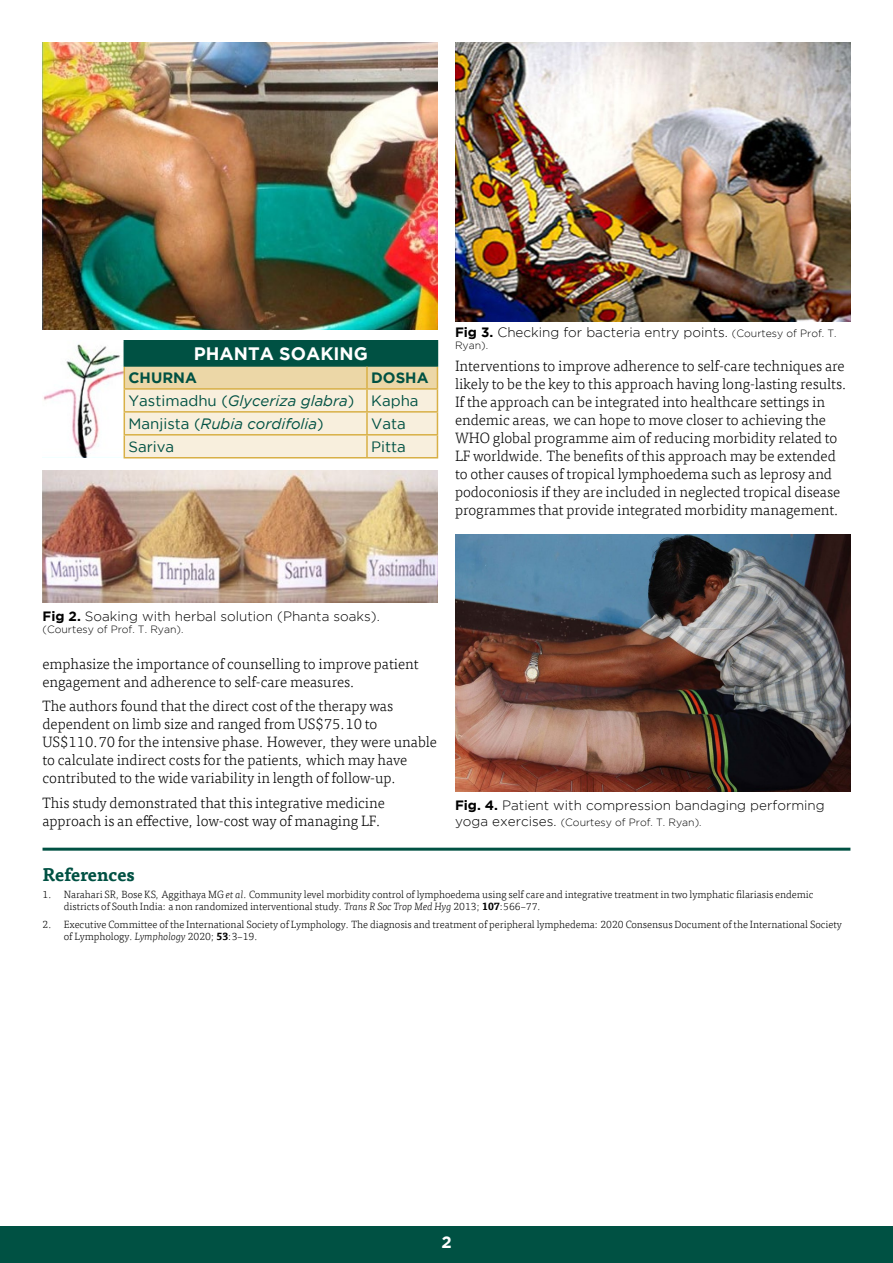
<style>
.page{position:relative;width:893px;height:1263px;background:#fff}
.page>*{position:absolute;margin:0;border:0;box-sizing:border-box;transform-origin:0 0}
.t1{font:700 18px "Gotham";color:#fff}
.t2{font:700 18px "Tisa Offc";letter-spacing:-.005em;color:#005143}
.t3{font:700 16.5px "Gotham";color:#fff}
.t4{font:300 15px/18px "Tisa Offc";letter-spacing:-.005em;color:#000}
.t5{font:italic 15px/23px "Gotham";color:#005143}
.t6{font:15px "Gotham";color:#005143}
.t7{font:700 15px "Gotham";color:#005143}
.t8{font:300 13.5px "Gotham";color:#000}
.t9{font:300 10.5px/12px "Tisa Offc";letter-spacing:-.005em;color:#000}
.t10{font:300 10.5px "Gotham";color:#000}
.s1{font-weight:700;font-style:normal}
.s2{font-style:normal}
.s3{font-weight:700}
.s4{font-size:10.5px}
.s5{font-size:13.5px}
.s6{font-style:italic}
</style>
<div class="page">
<hr style="left:43px;top:848px;width:807px;height:3px;background:#005143">
<img style="left:455px;top:43px;width:395px;height:279px">
<img style="left:455px;top:534px;width:395px;height:258px">
<div style="left:0;top:1227px;width:893px;height:36px;background:#005143"></div>
<img style="left:43px;top:43px;width:395px;height:286px">
<img style="left:43px;top:470px;width:395px;height:132px">
<img style="left:43px;top:340px;width:81px;height:117px">
<hr style="left:124px;top:340px;width:243px;height:2px;background:#005143">
<hr style="left:367px;top:340px;width:71px;height:2px;background:#005143">
<svg style="left:124px;top:342px;width:314px;height:116px;background:#c1c7ab"></svg>
<hr style="left:124px;top:365px;width:243px;height:2px;background:#005143">
<hr style="left:367px;top:365px;width:71px;height:2px;background:#005143">
<hr style="left:366px;top:367px;width:2px;height:21px;background:#d8b046">
<p class="t1" style="left:194px;top:343px;width:175px">PHANTA SOAKING</p>
<p class="t7" style="left:129px;top:369px;width:70px">CHURNA</p>
<p class="t5" style="left:129px;top:366px;width:301px;text-indent:243px"><span class="s1">DOSHA<br></span><span class="s2">Yastimadhu (</span>Glyceriza glabra<span class="s2">) Kapha<br>Manjista (</span>Rubia cordifolia<span class="s2">)</span></p>
<p class="t6" style="left:371px;top:415px;width:36px">Vata</p>
<p class="t6" style="left:129px;top:438px;width:47px">Sariva</p>
<p class="t6" style="left:371px;top:438px;width:36px">Pitta</p>
<p class="t8" style="left:455px;top:325px;width:383px"><span class="s3">Fig 3.</span> Checking for bacteria entry points. <span class="s4">(Courtesy of Prof. T.</span></p>
<p class="t10" style="left:455px;top:340px;width:35px">Ryan).</p>
<p class="t4" style="left:455px;top:358px;width:394px">Interventions to improve adherence to self-care techniques are likely to be the key to this approach having long-lasting results.<br>If the approach can be integrated into healthcare settings in endemic areas, we can hope to move closer to achieving the WHO global programme aim of reducing morbidity related to LF worldwide. The benefits of this approach may be extended to other causes of tropical lymphoedema such as leprosy and podoconiosis if they are included in neglected tropical disease programmes that provide integrated morbidity management.</p>
<p class="t8" style="left:43px;top:608px;width:339px"><span class="s3">Fig 2.</span> Soaking with herbal solution (Phanta soaks).</p>
<p class="t10" style="left:43px;top:624px;width:142px">(Courtesy of Prof. T. Ryan).</p>
<p class="t4" style="left:43px;top:655px;width:378px">emphasize the importance of counselling to improve patient engagement and adherence to self-care measures.</p>
<p class="t4" style="left:43px;top:697px;width:396px">The authors found that the direct cost of the therapy was dependent on limb size and ranged from US$75.10 to US$110.70 for the intensive phase. However, they were unable to calculate indirect costs for the patients, which may have contributed to the wide variability in length of follow-up.</p>
<p class="t4" style="left:43px;top:794px;width:344px">This study demonstrated that this integrative medicine approach is an effective, low-cost way of managing LF.</p>
<p class="t8" style="left:455px;top:798px;width:371px"><span class="s3">Fig. 4.</span> Patient with compression bandaging performing</p>
<p class="t10" style="left:455px;top:817px;width:248px"><span class="s5">yoga exercises.</span> (Courtesy of Prof. T. Ryan).</p>
<p class="t2" style="left:43px;top:863px;width:94px">References</p>
<p class="t9" style="left:64px;top:888px;width:751px;text-indent:-21px">1. Narahari SR, Bose KS, Aggithaya MG <span class="s6">et al</span>. Community level morbidity control of lymphoedema using self care and integrative treatment in two lymphatic filariasis endemic districts of South India: a non randomized interventional study. <span class="s6">Trans R Soc Trop Med Hyg</span> 2013; <span class="s3">107</span>:566–77.</p>
<p class="t9" style="left:64px;top:919px;width:780px;text-indent:-21px">2. Executive Committee of the International Society of Lymphology. The diagnosis and treatment of peripheral lymphedema: 2020 Consensus Document of the International Society of Lymphology. <span class="s6">Lymphology</span> 2020; <span class="s3">53</span>:3–19.</p>
<p class="t3" style="left:441px;top:1232px;width:12px">2</p>
</div>
